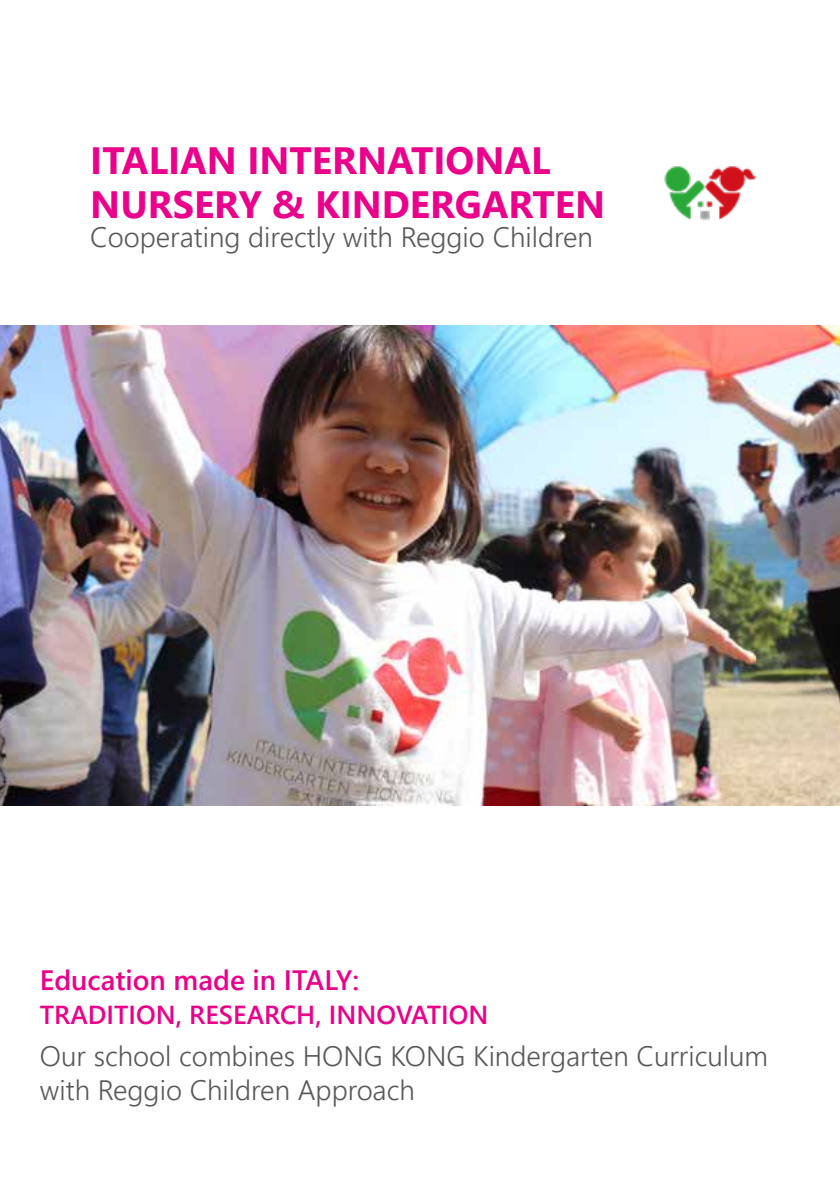
<style>
.page{position:relative;width:840px;height:1191px;background:#fff}
.page>*{position:absolute;margin:0;border:0;box-sizing:border-box;transform-origin:0 0}
.t1{font:700 38px/44px "Segoe UI";color:#eb008b}
.t2{font:300 28px/34px "Segoe UI";color:#58595b}
.t3{font:600 28px "Segoe UI";color:#eb008b}
.t4{font:600 26px "Segoe UI";color:#eb008b}
</style>
<div class="page">
<img style="left:664px;top:166px;width:93px;height:55px">
<img style="left:0;top:326px;width:839px;height:479px">
<h1 class="t1" style="left:90px;top:135px;width:516px">ITALIAN INTERNATIONAL<br>NURSERY &amp; KINDERGARTEN</h1>
<p class="t2" style="left:90px;top:217px;width:504px">Cooperating directly with Reggio Children</p>
<p class="t3" style="left:40px;top:953px;width:320px">Education made in ITALY:</p>
<p class="t4" style="left:40px;top:990px;width:450px">TRADITION, RESEARCH, INNOVATION</p>
<p class="t2" style="left:40px;top:1036px;width:729px">Our school combines HONG KONG Kindergarten Curriculum with Reggio Children Approach</p>
</div>
